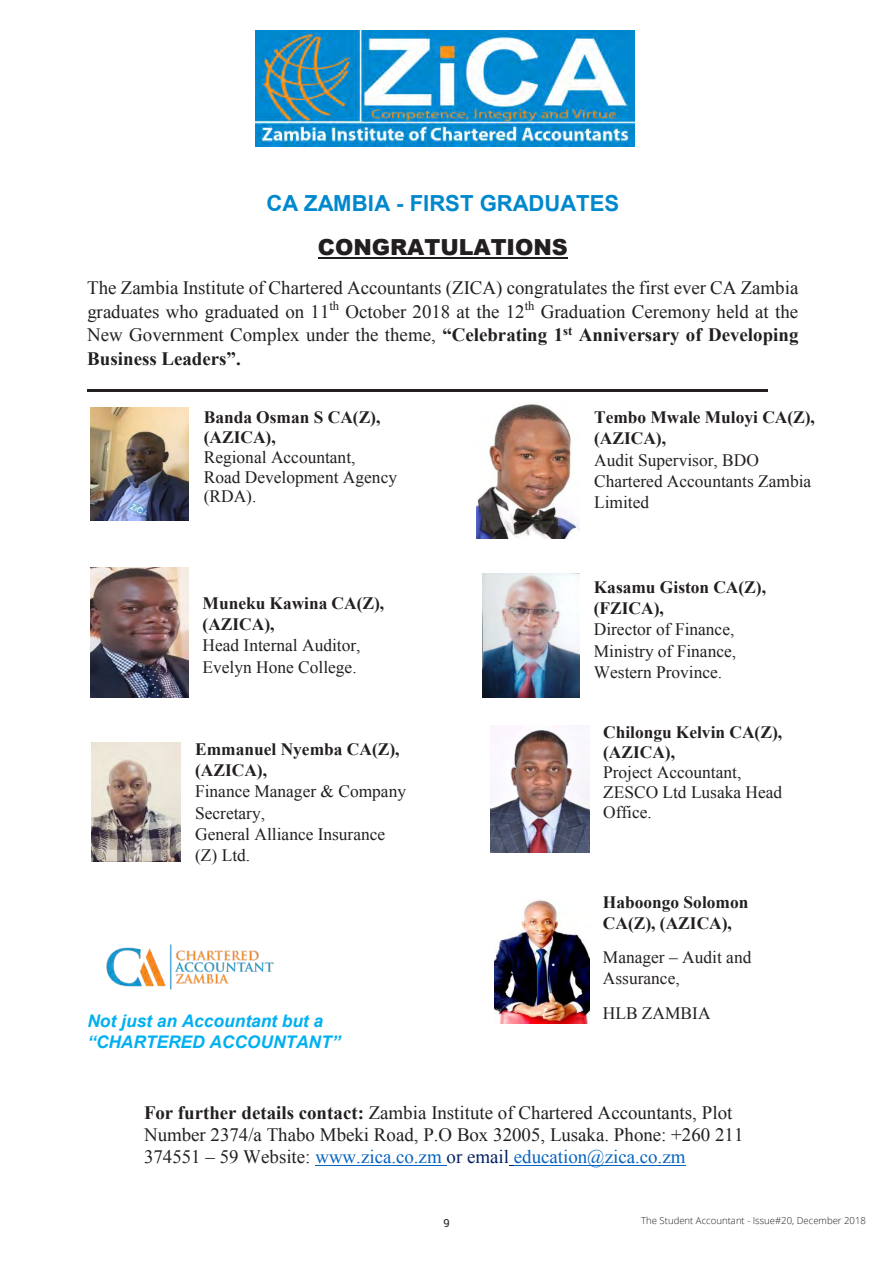
<style>
.page{position:relative;width:893px;height:1263px;background:#fff}
.page>*{position:absolute;margin:0;border:0;box-sizing:border-box;transform-origin:0 0}
.t1{font:700 22.05px "Arial";color:#0088ce}
.t2{font:900 22.05px "Arial";letter-spacing:-.005em;color:#231f20}
.t3{font:18.9px/23.7px "Times New Roman";color:#231f20}
.t4{font:17.4px/21.3px "Times New Roman";color:#231f20}
.t5{font:700 17.4px/21.3px "Times New Roman";color:#231f20}
.t6{font:italic 700 17.4px/21.3px "Arial";letter-spacing:-.005em;color:#00b0f0}
.t7{font:11.1px "Roboto Slab";color:#231f20}
.t8{font:300 9.6px "Open Sans";color:#231f20}
.s1{font-weight:700}
.s2{color:#0563c1}
.s3{color:#002060}
</style>
<div class="page">
<img style="left:106px;top:944px;width:168px;height:46px">
<hr style="left:315px;top:1165px;width:132px;height:1px;background:#0563c1">
<hr style="left:514px;top:1165px;width:172px;height:1px;background:#0563c1">
<hr style="left:318px;top:258px;width:250px;height:1px;background:#231f20">
<hr style="left:87px;top:389px;width:681px;height:3px;background:#231f20">
<img style="left:91px;top:742px;width:89px;height:119px">
<img style="left:482px;top:573px;width:97px;height:124px">
<img style="left:490px;top:728px;width:99px;height:124px">
<img style="left:91px;top:407px;width:97px;height:114px">
<img style="left:91px;top:567px;width:98px;height:130px">
<img style="left:495px;top:899px;width:94px;height:124px">
<img style="left:476px;top:403px;width:103px;height:136px">
<img style="left:256px;top:31px;width:378px;height:116px">
<p class="t1" style="left:266px;top:189px;width:354px">CA ZAMBIA - FIRST GRADUATES</p>
<p class="t2" style="left:318px;top:231px;width:252px">CONGRATULATIONS</p>
<p class="t3" style="left:87px;top:275px;width:713px;text-align:justify">The Zambia Institute of Chartered Accountants (ZICA) congratulates the first ever CA Zambia graduates who graduated on 11<sup>th</sup> October 2018 at the 12<sup>th</sup> Graduation Ceremony held at the New Government Complex under the theme, <span class="s1">“Celebrating 1</span><sup>st</sup> <span class="s1">Anniversary of Developing Business Leaders”.</span></p>
<p class="t5" style="left:204px;top:407px;width:178px;line-height:19.8px">Banda Osman S CA(Z), (AZICA),</p>
<p class="t4" style="left:204px;top:447px;width:195px;line-height:19.8px">Regional Accountant,<br>Road Development Agency (RDA).</p>
<p class="t5" style="left:203px;top:592px;width:183px">Muneku Kawina CA(Z), (AZICA),</p>
<p class="t4" style="left:203px;top:635px;width:160px">Head Internal Auditor,<br>Evelyn Hone College.</p>
<p class="t5" style="left:195px;top:738px;width:206px">Emmanuel Nyemba CA(Z), (AZICA),</p>
<p class="t4" style="left:195px;top:780px;width:212px">Finance Manager &amp; Company<br>Secretary,<br>General Alliance Insurance (Z) Ltd.</p>
<p class="t6" style="left:87px;top:1010px;width:255px">Not just an Accountant but a “CHARTERED ACCOUNTANT”</p>
<p class="t5" style="left:594px;top:406px;width:222px">Tembo Mwale Muloyi CA(Z), (AZICA),</p>
<p class="t4" style="left:594px;top:449px;width:219px">Audit Supervisor, BDO<br>Chartered Accountants Zambia<br>Limited</p>
<p class="t5" style="left:594px;top:576px;width:174px">Kasamu Giston CA(Z), (FZICA),</p>
<p class="t4" style="left:594px;top:619px;width:144px;text-align:justify">Director of Finance, Ministry of Finance, Western Province.</p>
<p class="t5" style="left:603px;top:722px;width:181px;line-height:19.8px">Chilongu Kelvin CA(Z), (AZICA),</p>
<p class="t4" style="left:603px;top:762px;width:181px;line-height:19.8px">Project Accountant,<br>ZESCO Ltd Lusaka Head<br>Office.</p>
<p class="t5" style="left:603px;top:891px;width:147px">Haboongo Solomon<br>CA(Z), (AZICA),</p>
<p class="t4" style="left:603px;top:947px;width:150px;line-height:20.9px">Manager – Audit and<br>Assurance,</p>
<p class="t4" style="left:603px;top:1002px;width:109px">HLB ZAMBIA</p>
<p class="t3" style="left:144px;top:1101px;width:601px;line-height:21.8px"><span class="s1">For further details contact:</span> Zambia Institute of Chartered Accountants, Plot<br>Number 2374/a Thabo Mbeki Road, P.O Box 32005, Lusaka. Phone: +260 211<br>374551 – 59 Website: <span class="s2">www.zica.co.zm</span> <span class="s3">or email</span> <span class="s2">education@zica.co.zm</span></p>
<p class="t7" style="left:443px;top:1215px;width:8px">9</p>
<p class="t8" style="left:641px;top:1214px;width:226px">The Student Accountant - Issue#20, December 2018</p>
</div>
